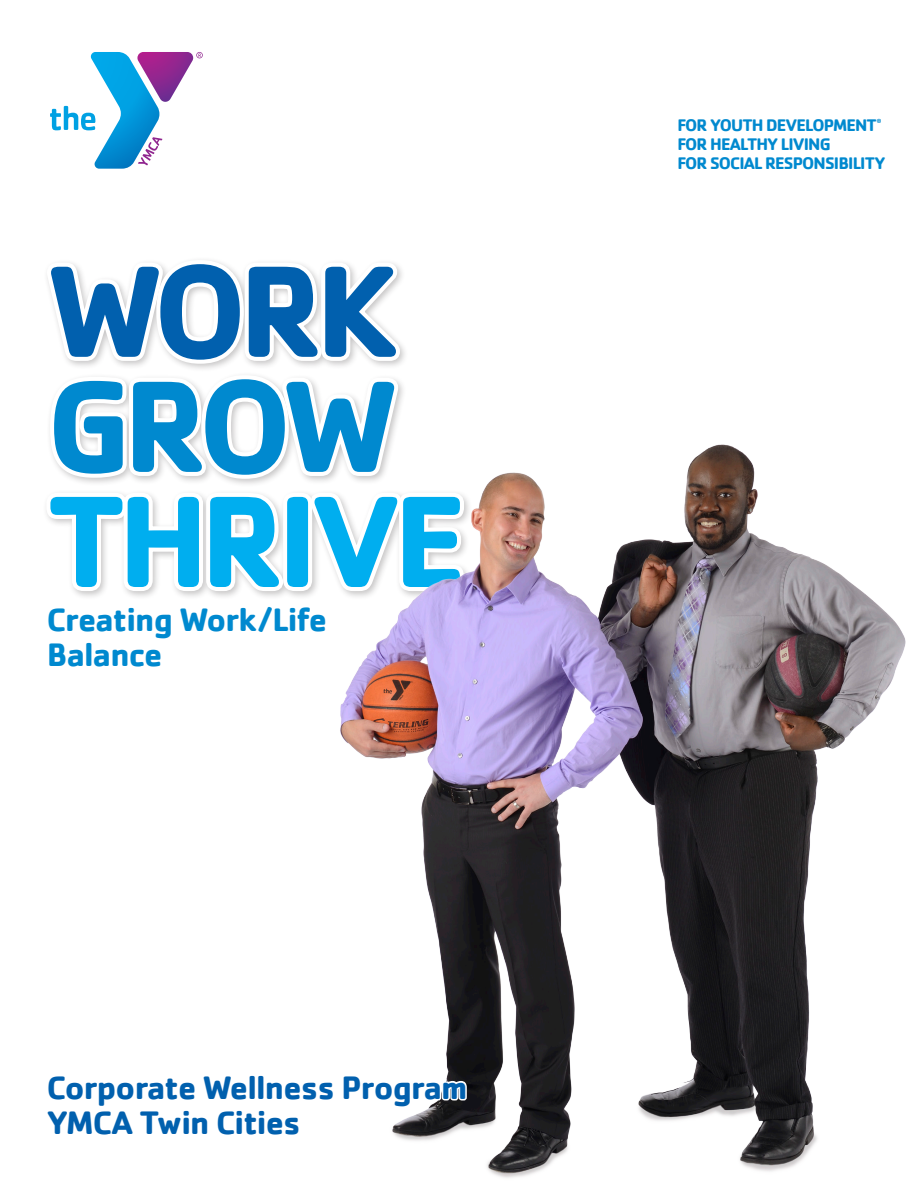
<style>
.page{position:relative;width:918px;height:1188px;background:#fff}
.page>*{position:absolute;margin:0;border:0;box-sizing:border-box;transform-origin:0 0}
.t1{font:700 134.85px "Cachet";letter-spacing:-.06em;color:#00aeef}
.t2{font:700 134.85px "Cachet";color:#0160ae}
.t3{font:700 134.85px "Cachet";color:#0089cf}
.t4{font:700 33.6px "Cachet";letter-spacing:-.025em;color:#0160ae}
.t5{font:700 33.6px "Cachet";letter-spacing:-.025em;color:#0089cf}
.t6{font:700 17.4px "Cachet";letter-spacing:-.05em;color:#0089cf}
.t7{font:700 4.65px "Cachet";color:#0089cf}
</style>
<div class="page">
<svg style="left:46px;top:260px;width:359px;height:337px"></svg>
<svg style="left:50px;top:52px;width:153px;height:117px"></svg>
<img style="left:307px;top:412px;width:599px;height:766px">
<svg style="left:307px;top:1052px;width:161px;height:89px"></svg>
<p class="t2" style="left:47px;top:224px;width:353px">WORK</p>
<p class="t3" style="left:47px;top:339px;width:353px">GROW</p>
<p class="t1" style="left:47px;top:454px;width:422px">THRIVE</p>
<p class="t5" style="left:47px;top:598px;width:282px">Creating Work/Life</p>
<p class="t5" style="left:47px;top:633px;width:117px">Balance</p>
<p class="t4" style="left:47px;top:1066px;width:422px">Corporate Wellness Program</p>
<p class="t4" style="left:47px;top:1101px;width:256px">YMCA Twin Cities</p>
<p class="t6" style="left:678px;top:114px;width:201px">FOR YOUTH DEVELOPMENT</p>
<p class="t7" style="left:877px;top:117px;width:6px">®</p>
<p class="t6" style="left:678px;top:133px;width:155px">FOR HEALTHY LIVING</p>
<p class="t6" style="left:678px;top:152px;width:209px">FOR SOCIAL RESPONSIBILITY</p>
</div>
